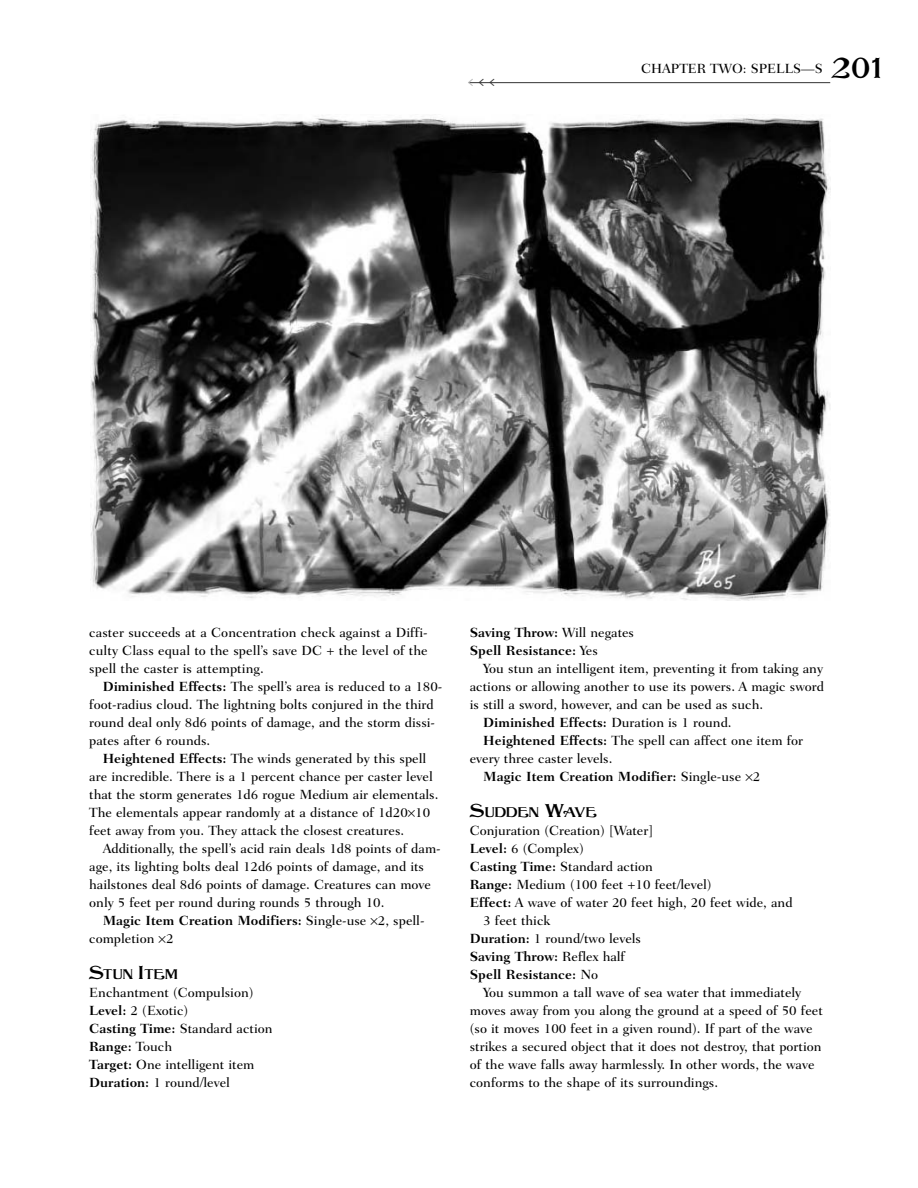
<style>
.page{position:relative;width:918px;height:1188px;background:#fff}
.page>*{position:absolute;margin:0;border:0;box-sizing:border-box;transform-origin:0 0}
.t1{font:30px "Orbit Antique";color:#000}
.t2{font:14.7px "Orbit Antique";color:#000}
.t3{font:500 13.5px/18px "Fairfield LH";color:#000}
.t4{font:700 13.5px/18px "Fairfield LH";color:#000}
.t5{font:13.5px "Fairfield LH Medium SC";color:#000}
.s1{font-family:"Fairfield LH";font-weight:500}
.s2{font-weight:700}
.s3{font-size:19.5px}
.s4{font-weight:500}
</style>
<div class="page">
<hr style="left:469px;top:82px;width:361px;height:1px;background:#333">
<img style="left:91px;top:115px;width:739px;height:485px">
<svg style="left:468px;top:82px;width:27px;height:2px"></svg>
<p class="t5" style="left:641px;top:61px;width:183px">CHAPTER TWO: <span class="s1">SPELLS—S</span></p>
<h1 class="t1" style="left:830px;top:57px;width:54px">201</h1>
<p class="t3" style="left:89px;top:624px;width:340px;text-align:justify">caster succeeds at a Concentration check against a Diffi&shy;culty Class equal to the spell’s save DC + the level of the spell the caster is attempting.</p>
<p class="t3" style="left:89px;top:678px;width:355px;text-indent:14px"><span class="s2">Diminished Effects:</span> The spell’s area is reduced to a 180- foot-radius cloud. The lightning bolts conjured in the third round deal only 8d6 points of damage, and the storm dissi&shy;pates after 6 rounds.</p>
<p class="t3" style="left:89px;top:750px;width:351px;text-indent:14px"><span class="s2">Heightened Effects:</span> The winds generated by this spell are incredible. There is a 1 percent chance per caster level that the storm generates 1d6 rogue Medium air elementals.<br>The elementals appear randomly at a distance of 1d20 10 feet away from you. They attack the closest creatures.</p>
<p class="t3" style="left:89px;top:840px;width:353px;text-indent:14px">Additionally, the spell’s acid rain deals 1d8 points of dam&shy;age, its lighting bolts deal 12d6 points of damage, and its hailstones deal 8d6 points of damage. Creatures can move only 5 feet per round during rounds 5 through 10.</p>
<p class="t3" style="left:89px;top:912px;width:337px;text-indent:14px"><span class="s2">Magic Item Creation Modifiers:</span> Single-use 2, spell&shy;completion 2</p>
<p class="t2" style="left:89px;top:968px;width:90px"><span class="s3">S</span>TUN <span class="s3">I</span>TEM</p>
<p class="t3" style="left:89px;top:984px;width:185px">Enchantment (Compulsion)<br><span class="s2">Level:</span> 2 (Exotic)<br><span class="s2">Casting Time:</span> Standard action<br><span class="s2">Range:</span> Touch<br><span class="s2">Target:</span> One intelligent item<br><span class="s2">Duration:</span> 1 round/level</p>
<p class="t4" style="left:470px;top:624px;width:166px">Saving Throw: <span class="s4">Will negates<br></span>Spell Resistance: <span class="s4">Yes</span></p>
<p class="t3" style="left:483px;top:660px;width:341px">You stun an intelligent item, preventing it from taking any</p>
<p class="t3" style="left:470px;top:678px;width:356px">actions or allowing another to use its powers. A magic sword</p>
<p class="t3" style="left:470px;top:696px;width:295px">is still a sword, however, and can be used as such.</p>
<p class="t4" style="left:483px;top:714px;width:250px">Diminished Effects: <span class="s4">Duration is 1 round.</span></p>
<p class="t3" style="left:483px;top:732px;width:321px"><span class="s2">Heightened Effects:</span> The spell can affect one item for</p>
<p class="t3" style="left:470px;top:750px;width:144px">every three caster levels.</p>
<p class="t4" style="left:483px;top:768px;width:278px">Magic Item Creation Modifier: <span class="s4">Single-use 2</span></p>
<p class="t2" style="left:470px;top:806px;width:129px"><span class="s3">S</span>UDDEN <span class="s3">W</span>AVE</p>
<p class="t3" style="left:470px;top:822px;width:185px">Conjuration (Creation) [Water]</p>
<p class="t3" style="left:470px;top:840px;width:116px"><span class="s2">Level:</span> 6 (Complex)</p>
<p class="t3" style="left:470px;top:858px;width:185px"><span class="s2">Casting Time:</span> Standard action</p>
<p class="t3" style="left:470px;top:876px;width:243px"><span class="s2">Range:</span> Medium (100 feet +10 feet/level)</p>
<p class="t3" style="left:470px;top:894px;width:324px"><span class="s2">Effect:</span> A wave of water 20 feet high, 20 feet wide, and</p>
<p class="t3" style="left:483px;top:912px;width:68px">3 feet thick</p>
<p class="t3" style="left:470px;top:930px;width:173px"><span class="s2">Duration:</span> 1 round/two levels</p>
<p class="t4" style="left:470px;top:948px;width:157px">Saving Throw: <span class="s4">Reflex half</span></p>
<p class="t4" style="left:470px;top:966px;width:130px">Spell Resistance: <span class="s4">No</span></p>
<p class="t3" style="left:483px;top:984px;width:319px">You summon a tall wave of sea water that immediately</p>
<p class="t3" style="left:470px;top:1002px;width:355px">moves away from you along the ground at a speed of 50 feet</p>
<p class="t3" style="left:470px;top:1020px;width:345px">(so it moves 100 feet in a given round). If part of the wave</p>
<p class="t3" style="left:470px;top:1038px;width:353px">strikes a secured object that it does not destroy, that portion</p>
<p class="t3" style="left:470px;top:1056px;width:346px">of the wave falls away harmlessly. In other words, the wave</p>
<p class="t3" style="left:470px;top:1074px;width:250px">conforms to the shape of its surroundings.</p>
</div>
